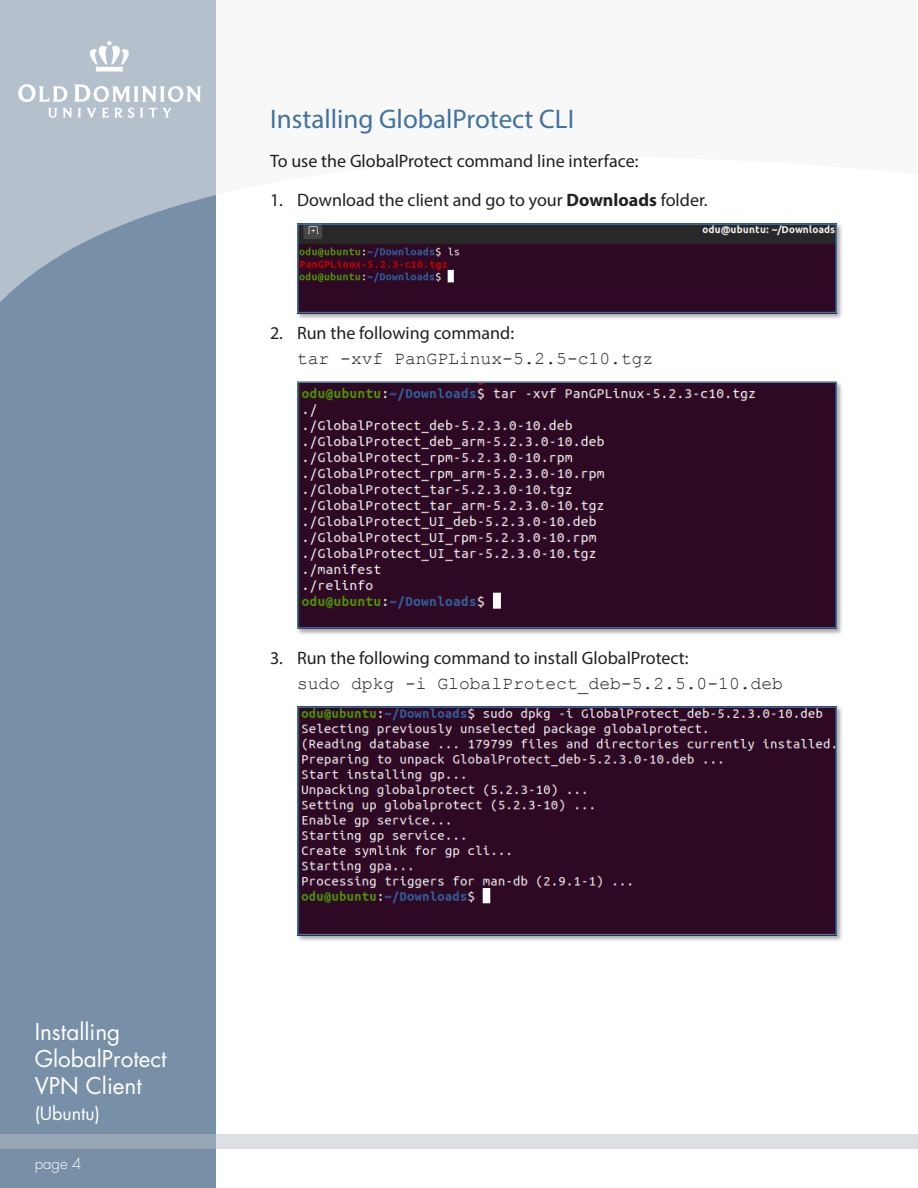
<style>
.page{position:relative;width:918px;height:1188px;background:#fff}
.page>*{position:absolute;margin:0;border:0;box-sizing:border-box;transform-origin:0 0}
.heading{font:27px "Myriad Pro";color:#41729e}
.t1{font:22.5px/26.7px "Futura Std";color:#fff}
.body_copy{font:18px/25.5px "Myriad Pro";color:#231f20}
.body_copy-2{font:18px/25.5px "Courier New";color:#231f20}
.t2{font:18px "Futura Std";color:#fff}
.t3{font:300 15px "Futura Std";color:#fff}
.s1{font-weight:700}
.s2{font-family:"Myriad Pro"}
.s3{font-family:"Courier New"}
</style>
<div class="page">
<div style="left:0;top:0;width:216px;height:1188px;background:#7890a7"></div>
<svg style="left:0;top:0;width:216px;height:302px;fill:#b5c0cd"></svg>
<svg style="left:0;top:1134px;width:918px;height:14px;fill:#dcdfe3"></svg>
<svg style="left:88px;top:41px;width:42px;height:31px"></svg>
<svg style="left:18px;top:84px;width:49px;height:18px"></svg>
<svg style="left:73px;top:85px;width:128px;height:17px"></svg>
<svg style="left:48px;top:108px;width:24px;height:10px"></svg>
<svg style="left:78px;top:108px;width:56px;height:10px"></svg>
<svg style="left:140px;top:108px;width:3px;height:10px"></svg>
<svg style="left:149px;top:108px;width:23px;height:10px"></svg>
<div style="left:296px;top:223px;width:547px;height:97px;background:#231f20;opacity:.4"></div>
<img style="left:300px;top:226px;width:534px;height:84px">
<div style="left:297px;top:223px;width:540px;height:90px;border:2px solid #41729e"></div>
<div style="left:296px;top:381px;width:547px;height:255px;background:#231f20;opacity:.4"></div>
<img style="left:300px;top:384px;width:534px;height:242px">
<div style="left:297px;top:381px;width:540px;height:248px;border:2px solid #41729e"></div>
<div style="left:296px;top:706px;width:547px;height:236px;background:#231f20;opacity:.4"></div>
<img style="left:300px;top:709px;width:534px;height:223px">
<div style="left:297px;top:706px;width:540px;height:229px;border:2px solid #41729e"></div>
<p class="heading" style="left:270px;top:103px;width:306px">Installing GlobalProtect CLI</p>
<p class="body_copy" style="left:270px;top:148px;width:370px">To use the GlobalProtect command line interface:</p>
<p class="body_copy" style="left:270px;top:187px;width:439px">1. Download the client and go to your <span class="s1">Downloads</span> folder.</p>
<p class="body_copy-2" style="left:297px;top:320px;width:358px;text-indent:-27px"><span class="s2">2. Run the following command:<br></span>tar -xvf PanGPLinux-5.2.5-c10.tgz</p>
<p class="body_copy" style="left:297px;top:645px;width:488px;text-indent:-27px">3. Run the following command to install GlobalProtect:<br><span class="s3">sudo dpkg -i GlobalProtect_deb-5.2.5.0-10.deb</span></p>
<p class="t1" style="left:35px;top:1019px;width:133px">Installing<br>GlobalProtect<br>VPN Client</p>
<p class="t2" style="left:35px;top:1102px;width:67px">(Ubuntu)</p>
<p class="t3" style="left:35px;top:1155px;width:48px">page 4</p>
</div>
